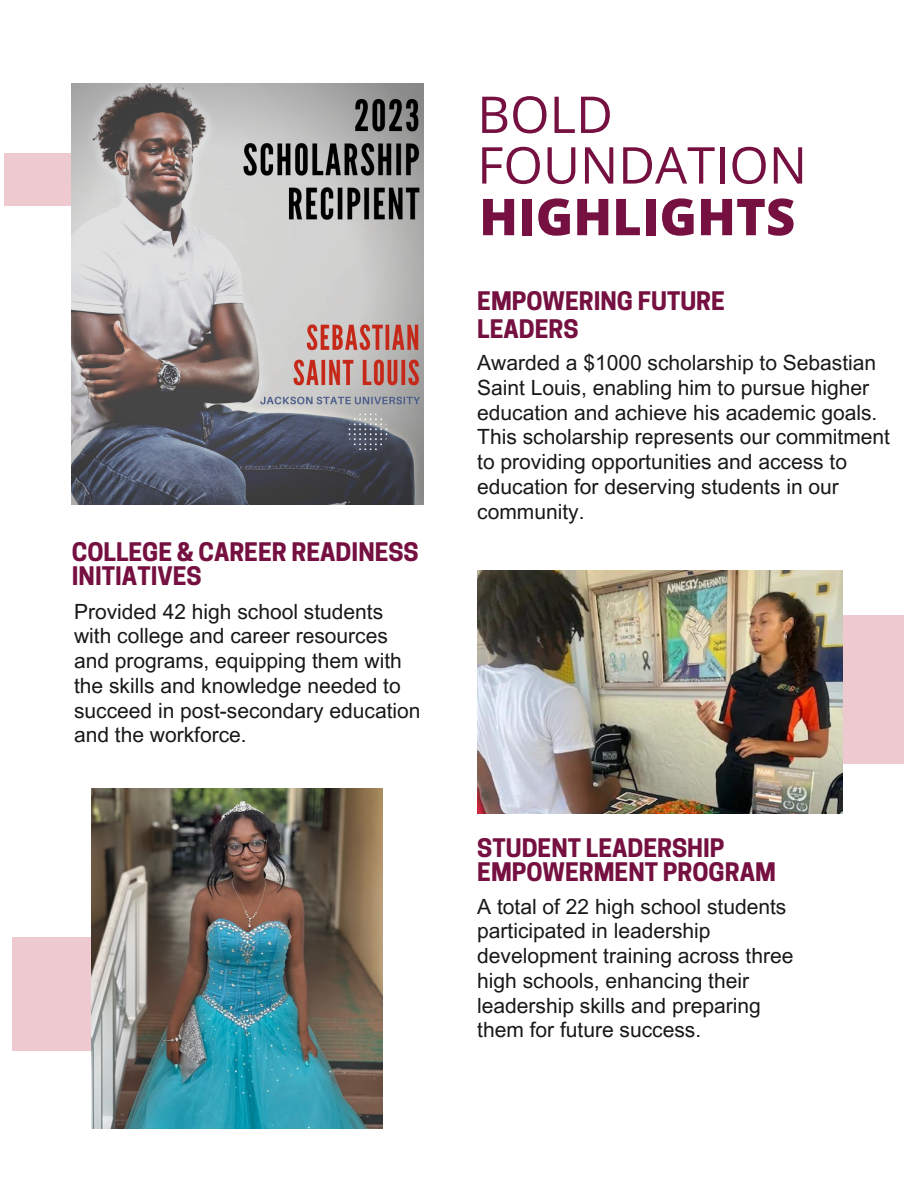
<style>
.page{position:relative;width:918px;height:1188px;background:#fff}
.page>*{position:absolute;margin:0;border:0;box-sizing:border-box;transform-origin:0 0}
.t1{font:50.85px/50.7px "Open Sans";color:#751040}
.t2{font:800 50.85px "Open Sans";color:#751040}
.t3{font:700 24px/23.7px "Cooper Hewitt";color:#751040}
.t4{font:21px/24.8px "Arial MT Pro";color:#191717}
</style>
<div class="page">
<div style="left:5px;top:153px;width:67px;height:53px;background:#eecad0"></div>
<div style="left:766px;top:615px;width:137px;height:149px;background:#eecad0"></div>
<div style="left:13px;top:937px;width:176px;height:114px;background:#eecad0"></div>
<img style="left:72px;top:84px;width:352px;height:420px">
<img style="left:92px;top:788px;width:290px;height:340px">
<img style="left:477px;top:570px;width:366px;height:243px">
<p class="t3" style="left:72px;top:543px;width:348px">COLLEGE &amp; CAREER READINESS<br>INITIATIVES</p>
<p class="t4" style="left:74px;top:601px;width:348px">Provided 42 high school students with college and career resources and programs, equipping them with the skills and knowledge needed to succeed in post-secondary education and the workforce.</p>
<h2 class="t1" style="left:477px;top:88px;width:331px">BOLD<br>FOUNDATION</h2>
<h1 class="t2" style="left:479px;top:181px;width:318px">HIGHLIGHTS</h1>
<h3 class="t3" style="left:477px;top:289px;width:249px;line-height:28.2px">EMPOWERING FUTURE<br>LEADERS</h3>
<p class="t4" style="left:477px;top:353px;width:414px">Awarded a $1000 scholarship to Sebastian Saint Louis, enabling him to pursue higher education and achieve his academic goals.<br>This scholarship represents our commitment to providing opportunities and access to education for deserving students in our community.</p>
<p class="t3" style="left:477px;top:839px;width:300px">STUDENT LEADERSHIP<br>EMPOWERMENT PROGRAM</p>
<h3 class="t4" style="left:477px;top:896px;width:318px">A total of 22 high school students participated in leadership development training across three high schools, enhancing their leadership skills and preparing them for future success.</h3>
</div>
